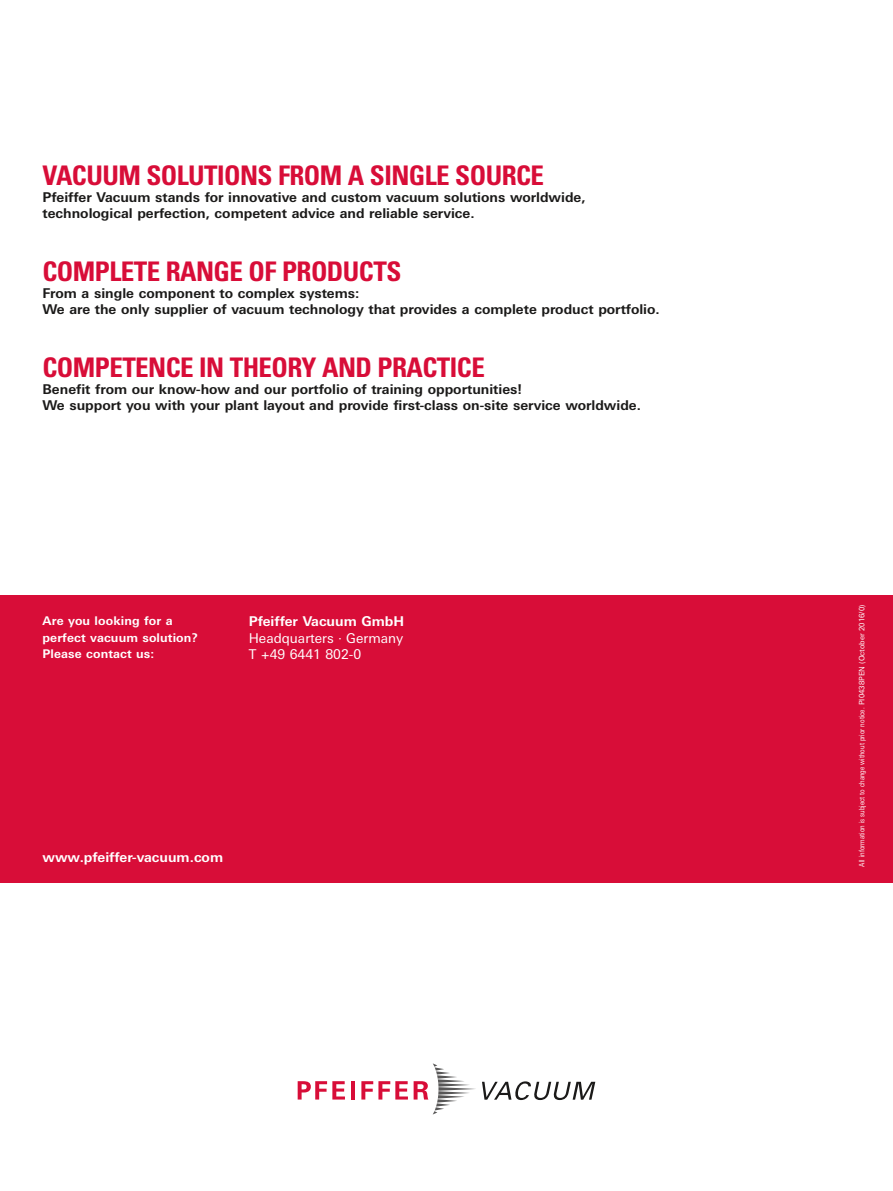
<style>
.page{position:relative;width:893px;height:1191px;background:#fff}
.page>*{position:absolute;margin:0;border:0;box-sizing:border-box;transform-origin:0 0}
.t1{font:700 condensed 27px "Univers";letter-spacing:-.02em;color:#d80d38}
.t2{font:700 13.5px/16.5px "Univers Next W1 G";color:#1b1a19}
.t3{font:700 13.5px "Univers Next W1 G";color:#fff}
.t4{font:13.5px/16.5px "Univers Next W1 G";color:#fff}
.t5{font:700 12px/16.5px "Univers Next W1 G";letter-spacing:.01em;color:#fff}
.t6{font:7.5px "Univers Next W1 G";color:#fff;scale:.8 1}
</style>
<div class="page">
<svg style="left:482px;top:1081px;width:113px;height:19px"></svg>
<svg style="left:298px;top:1081px;width:47px;height:18px"></svg>
<hr style="left:351px;top:1081px;width:4px;height:18px;background:#d80d38">
<svg style="left:361px;top:1081px;width:47px;height:18px"></svg>
<svg style="left:414px;top:1063px;width:62px;height:51px"></svg>
<div style="left:0;top:595px;width:893px;height:287px;background:#d80d38"></div>
<h1 class="t1" style="left:43px;top:159px;width:503px">VACUUM SOLUTIONS FROM A SINGLE SOURCE</h1>
<p class="t2" style="left:43px;top:189px;width:545px">Pfeiffer Vacuum stands for innovative and custom vacuum solutions worldwide, technological perfection, competent advice and reliable service.</p>
<h1 class="t1" style="left:43px;top:255px;width:360px">COMPLETE RANGE OF PRODUCTS</h1>
<p class="t2" style="left:43px;top:285px;width:619px">From a single component to complex systems:<br>We are the only supplier of vacuum technology that provides a complete product portfolio.</p>
<h1 class="t1" style="left:43px;top:351px;width:444px">COMPETENCE IN THEORY AND PRACTICE</h1>
<p class="t2" style="left:43px;top:381px;width:600px">Benefit from our know-how and our portfolio of training opportunities!<br>We support you with your plant layout and provide first-class on-site service worldwide.</p>
<p class="t5" style="left:43px;top:612px;width:157px">Are you looking for a perfect vacuum solution?<br>Please contact us:</p>
<p class="t3" style="left:249px;top:613px;width:157px">Pfeiffer Vacuum GmbH</p>
<p class="t4" style="left:249px;top:630px;width:156px">Headquarters · Germany<br>T +49 6441 802-0</p>
<p class="t3" style="left:43px;top:849px;width:182px">www.pfeiffer-vacuum.com</p>
<p class="t6" style="left:858px;top:866px;width:329px;rotate:-90deg">All information is subject to change without prior notice. PI0438PEN (October 2016/0)</p>
</div>
